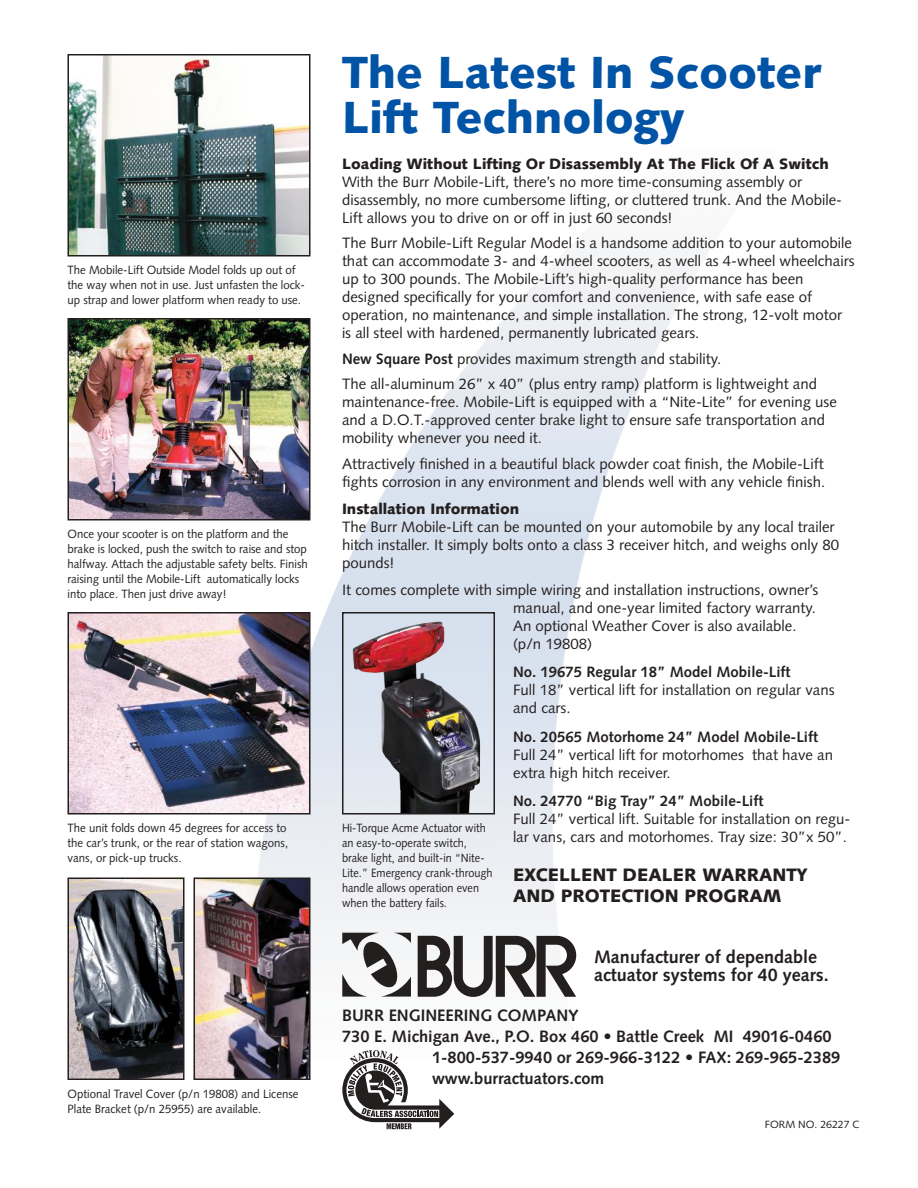
<style>
.page{position:relative;width:918px;height:1188px;background:#fff}
.page>*{position:absolute;margin:0;border:0;box-sizing:border-box;transform-origin:0 0}
.t1{font:900 45px/45px "Syntax";color:#0153a6}
.t2{font:700 18px/18px "Syntax";color:#241f1f}
.t3{font:900 18px/21px "Syntax";color:#241f1f}
.t4{font:700 16.5px "Syntax";color:#241f1f}
.t5{font:15px/18px "Syntax";color:#241f1f}
.t6{font:700 15px "Syntax";color:#241f1f}
.t7{font:900 15px "Syntax";color:#241f1f}
.t8{font:12px/15px "Syntax";color:#241f1f;scale:.95 1}
.t9{font:12px/15px "Syntax";color:#241f1f;scale:.91 1}
.t10{font:10.5px "Syntax";color:#241f1f}
.s1{font-weight:700}
</style>
<div class="page">
<img style="left:67px;top:54px;width:641px;height:1076px">
<img style="left:71px;top:57px;width:236px;height:196px">
<div style="left:68px;top:54px;width:242px;height:202px;border:2px solid #241f1f"></div>
<img style="left:71px;top:321px;width:236px;height:196px">
<div style="left:68px;top:318px;width:242px;height:202px;border:2px solid #241f1f"></div>
<img style="left:71px;top:615px;width:236px;height:196px">
<div style="left:68px;top:612px;width:242px;height:202px;border:2px solid #241f1f"></div>
<img style="left:197px;top:881px;width:110px;height:196px">
<div style="left:194px;top:878px;width:116px;height:202px;border:2px solid #241f1f"></div>
<img style="left:345px;top:616px;width:147px;height:195px">
<div style="left:342px;top:612px;width:153px;height:202px;border:2px solid #241f1f"></div>
<svg style="left:342px;top:933px;width:69px;height:64px"></svg>
<svg style="left:418px;top:936px;width:158px;height:61px"></svg>
<svg style="left:342px;top:1050px;width:112px;height:79px"></svg>
<img style="left:71px;top:881px;width:110px;height:196px">
<div style="left:68px;top:878px;width:116px;height:202px;border:2px solid #241f1f"></div>
<p class="t8" style="left:68px;top:263px;width:252px">The Mobile-Lift Outside Model folds up out of the way when not in use. Just unfasten the lock&shy;up strap and lower platform when ready to use.</p>
<p class="t8" style="left:68px;top:527px;width:254px">Once your scooter is on the platform and the brake is locked, push the switch to raise and stop halfway. Attach the adjustable safety belts. Finish raising until the Mobile-Lift automatically locks into place. Then just drive away!</p>
<p class="t8" style="left:68px;top:821px;width:234px">The unit folds down 45 degrees for access to the car’s trunk, or the rear of station wagons, vans, or pick-up trucks.</p>
<p class="t8" style="left:68px;top:1086px;width:245px">Optional Travel Cover (p/n 19808) and License<br>Plate Bracket (p/n 25955) are available.</p>
<h1 class="t1" style="left:342px;top:50px;width:480px">The Latest In Scooter<br>Lift Technology</h1>
<p class="t7" style="left:342px;top:155px;width:489px">Loading Without Lifting Or Disassembly At The Flick Of A Switch</p>
<p class="t5" style="left:342px;top:173px;width:502px">With the Burr Mobile-Lift, there’s no more time-consuming assembly or disassembly, no more cumbersome lifting, or cluttered trunk. And the Mobile-<br>Lift allows you to drive on or off in just 60 seconds!</p>
<p class="t5" style="left:342px;top:234px;width:514px">The Burr Mobile-Lift Regular Model is a handsome addition to your automobile that can accommodate 3- and 4-wheel scooters, as well as 4-wheel wheelchairs up to 300 pounds. The Mobile-Lift’s high-quality performance has been designed specifically for your comfort and convenience, with safe ease of operation, no maintenance, and simple installation. The strong, 12-volt motor is all steel with hardened, permanently lubricated gears.</p>
<p class="t5" style="left:342px;top:346px;width:477px;line-height:25.5px"><span class="s1">New Square Post</span> provides maximum strength and stability.<br>The all-aluminum 26” x 40” (plus entry ramp) platform is lightweight and</p>
<p class="t5" style="left:342px;top:393px;width:496px">maintenance-free. Mobile-Lift is equipped with a “Nite-Lite” for evening use and a D.O.T.-approved center brake light to ensure safe transportation and mobility whenever you need it.</p>
<p class="t5" style="left:342px;top:455px;width:485px">Attractively finished in a beautiful black powder coat finish, the Mobile-Lift fights corrosion in any environment and blends well with any vehicle finish.</p>
<p class="t7" style="left:342px;top:500px;width:179px">Installation Information</p>
<p class="t5" style="left:342px;top:518px;width:499px">The Burr Mobile-Lift can be mounted on your automobile by any local trailer hitch installer. It simply bolts onto a class 3 receiver hitch, and weighs only 80 pounds!</p>
<p class="t5" style="left:513px;top:581px;width:307px;text-indent:-171px">It comes complete with simple wiring and installation instructions, owner’s manual, and one-year limited factory warranty.<br>An optional Weather Cover is also available. (p/n 19808)</p>
<p class="t6" style="left:513px;top:663px;width:279px">No. 19675 Regular 18” Model Mobile-Lift</p>
<p class="t5" style="left:513px;top:681px;width:323px">Full 18” vertical lift for installation on regular vans and cars.</p>
<p class="t6" style="left:513px;top:728px;width:307px">No. 20565 Motorhome 24” Model Mobile-Lift</p>
<p class="t5" style="left:513px;top:746px;width:322px">Full 24” vertical lift for motorhomes that have an extra high hitch receiver.</p>
<p class="t6" style="left:513px;top:792px;width:252px">No. 24770 “Big Tray” 24” Mobile-Lift</p>
<p class="t5" style="left:513px;top:810px;width:339px">Full 24” vertical lift. Suitable for installation on regu&shy;lar vans, cars and motorhomes. Tray size: 30”x 50”.</p>
<p class="t3" style="left:513px;top:864px;width:296px">EXCELLENT DEALER WARRANTY<br>AND PROTECTION PROGRAM</p>
<p class="t9" style="left:342px;top:821px;width:167px">Hi-Torque Acme Actuator with an easy-to-operate switch, brake light, and built-in “Nite-<br>Lite.” Emergency crank-through handle allows operation even when the battery fails.</p>
<p class="t2" style="left:594px;top:948px;width:236px">Manufacturer of dependable actuator systems for 40 years.</p>
<p class="t4" style="left:342px;top:1005px;width:94px">Burr Engineer</p>
<p class="t4" style="left:464px;top:1005px;width:114px">in g Company</p>
<p class="t4" style="left:342px;top:1026px;width:491px">730 E. Michigan Ave., P.O. Box 460 • Battle Creek MI 49016-0460</p>
<p class="t4" style="left:432px;top:1047px;width:410px">1-800-537-9940 or 269-966-3122 • FAX: 269-965-2389</p>
<p class="t4" style="left:432px;top:1068px;width:174px">www.burractuators.com</p>
<p class="t10" style="left:765px;top:1119px;width:96px">FORM NO. 26227 C</p>
</div>
